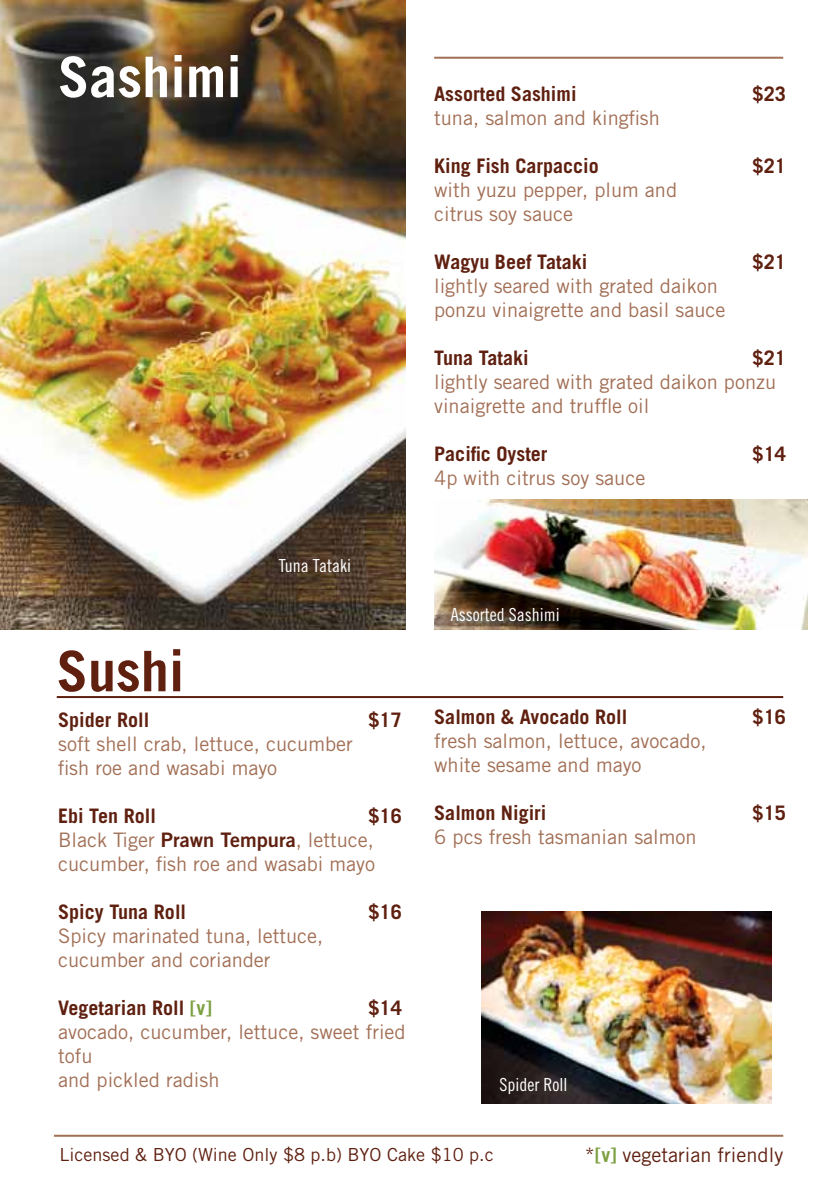
<style>
.page{position:relative;width:840px;height:1191px;background:#fff}
.page>*{position:absolute;margin:0;border:0;box-sizing:border-box;transform-origin:0 0}
.t1{font:700 56px "Trade Gothic LT Std";color:#fff}
.t2{font:700 56px "Trade Gothic LT Std";color:#5f2010}
.t3{font:20px/24px "Trade Gothic LT Std";color:#a26f55}
.t4{font:700 20px "Trade Gothic LT Std";color:#5f2010}
.t5{font:20px "Trade Gothic LT Std";color:#5f2010}
.t6{font:18px "Trade Gothic LT Std";color:#5f2010}
.t7{font:18px "Trade Gothic LT Std Cn 18";color:#fff}
.s1{font-weight:700;color:#5f2010}
.s2{font-family:"Trade Gothic LT Std Bd 2";color:#5f2010}
.s3{color:#7da041}
.s4{font-weight:700;color:#7da041}
</style>
<div class="page">
<hr style="left:434px;top:57px;width:348px;height:2px;background:#a26f55">
<hr style="left:57px;top:696px;width:725px;height:2px;background:#5f2010">
<hr style="left:54px;top:1134px;width:728px;height:2px;background:#a26f55">
<img style="left:0;top:0;width:405px;height:629px">
<img style="left:481px;top:911px;width:290px;height:192px">
<img style="left:434px;top:499px;width:373px;height:130px">
<h1 class="t1" style="left:58px;top:43px;width:185px">Sashimi</h1>
<h1 class="t2" style="left:57px;top:637px;width:129px">Sushi</h1>
<p class="t7" style="left:279px;top:554px;width:73px">Tuna Tataki</p>
<p class="t4" style="left:58px;top:708px;width:93px">Spider Roll</p>
<p class="t4" style="left:368px;top:708px;width:35px">$17</p>
<p class="t3" style="left:58px;top:732px;width:296px">soft shell crab, lettuce, cucumber fish roe and wasabi mayo</p>
<p class="t4" style="left:58px;top:804px;width:99px">Ebi Ten Roll</p>
<p class="t3" style="left:58px;top:804px;width:345px;text-indent:310px"><span class="s1">$16<br></span>Black Tiger <span class="s2">Prawn Tempura</span>, lettuce, cucumber, fish roe and wasabi mayo</p>
<p class="t4" style="left:58px;top:900px;width:129px">Spicy Tuna Roll</p>
<p class="t4" style="left:368px;top:900px;width:35px">$16</p>
<p class="t3" style="left:58px;top:924px;width:266px">Spicy marinated tuna, lettuce, cucumber and coriander</p>
<p class="t4" style="left:58px;top:996px;width:155px">Vegetarian Roll <span class="s3">[v]</span></p>
<p class="t4" style="left:368px;top:996px;width:35px">$14</p>
<p class="t3" style="left:58px;top:1020px;width:349px">avocado, cucumber, lettuce, sweet fried tofu<br>and pickled radish</p>
<p class="t4" style="left:434px;top:81px;width:144px">Assorted Sashimi</p>
<p class="t4" style="left:752px;top:81px;width:35px">$23</p>
<p class="t3" style="left:434px;top:105px;width:227px">tuna, salmon and kingfish</p>
<p class="t4" style="left:434px;top:153px;width:166px">King Fish Carpaccio</p>
<p class="t4" style="left:752px;top:153px;width:35px">$21</p>
<p class="t3" style="left:434px;top:177px;width:244px">with yuzu pepper, plum and citrus soy sauce</p>
<p class="t4" style="left:434px;top:249px;width:154px">Wagyu Beef Tataki</p>
<p class="t4" style="left:752px;top:249px;width:35px">$21</p>
<p class="t3" style="left:434px;top:273px;width:293px">lightly seared with grated daikon ponzu vinaigrette and basil sauce</p>
<p class="t4" style="left:434px;top:345px;width:96px">Tuna Tataki</p>
<p class="t4" style="left:752px;top:345px;width:35px">$21</p>
<p class="t3" style="left:434px;top:369px;width:343px">lightly seared with grated daikon ponzu vinaigrette and truffle oil</p>
<p class="t4" style="left:434px;top:441px;width:115px">Pacific Oyster</p>
<p class="t4" style="left:752px;top:441px;width:35px">$14</p>
<p class="t3" style="left:434px;top:465px;width:213px">4p with citrus soy sauce</p>
<p class="t7" style="left:450px;top:603px;width:110px">Assorted Sashimi</p>
<p class="t4" style="left:434px;top:704px;width:195px">Salmon &amp; Avocado Roll</p>
<p class="t4" style="left:752px;top:704px;width:35px">$16</p>
<p class="t3" style="left:434px;top:728px;width:274px">fresh salmon, lettuce, avocado, white sesame and mayo</p>
<p class="t4" style="left:434px;top:800px;width:114px">Salmon Nigiri</p>
<p class="t4" style="left:752px;top:800px;width:35px">$15</p>
<p class="t3" style="left:434px;top:824px;width:264px">6 pcs fresh tasmanian salmon</p>
<p class="t7" style="left:499px;top:1074px;width:69px">Spider Roll</p>
<p class="t6" style="left:60px;top:1143px;width:435px">Licensed &amp; BYO (Wine Only $8 p.b) BYO Cake $10 p.c</p>
<p class="t5" style="left:584px;top:1143px;width:200px">*<span class="s4">[v]</span> vegetarian friendly</p>
</div>
